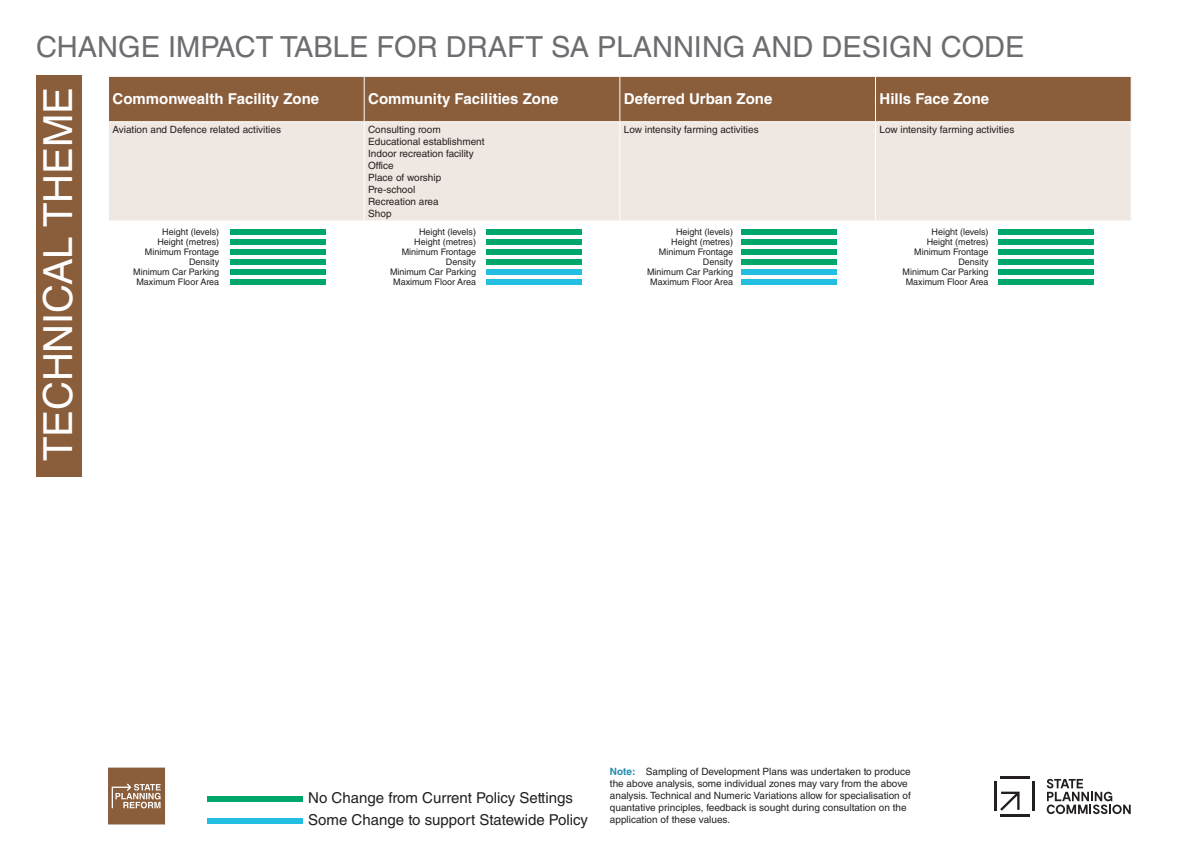
<style>
.page{position:relative;width:1191px;height:842px;background:#fff}
.page>*{position:absolute;margin:0;border:0;box-sizing:border-box;transform-origin:0 0}
.t1{font:40px "Helvetica LT Std";color:#fff}
.t2{font:29px "Helvetica LT Std";color:#6c6d70}
.t3{font:700 15px "Helvetica LT Std";color:#fff}
.t4{font:15px "Helvetica LT Std";color:#231f20}
.t5{font:10px/12px "Helvetica LT Std";color:#231f20}
.t6{font:9px/10px "Helvetica LT Std";color:#231f20;text-align:center}
.s1{font-weight:700;color:#208aab}
</style>
<div class="page">
<div style="left:109px;top:77px;width:1021px;height:44px;background:#8a5d3b"></div>
<div style="left:109px;top:122px;width:1021px;height:98px;background:#efe7e1"></div>
<hr style="left:364px;top:77px;width:1px;height:44px;background:#fff">
<hr style="left:619px;top:77px;width:1px;height:44px;background:#fff">
<hr style="left:875px;top:77px;width:1px;height:44px;background:#fff">
<hr style="left:364px;top:122px;width:1px;height:98px;background:#fff">
<hr style="left:619px;top:122px;width:1px;height:98px;background:#fff">
<hr style="left:875px;top:122px;width:1px;height:98px;background:#fff">
<div style="left:230px;top:230px;width:96px;height:5px;background:#00a66a"></div>
<div style="left:230px;top:240px;width:96px;height:5px;background:#00a66a"></div>
<div style="left:230px;top:250px;width:96px;height:5px;background:#00a66a"></div>
<div style="left:230px;top:260px;width:96px;height:5px;background:#00a66a"></div>
<div style="left:486px;top:230px;width:96px;height:5px;background:#00a66a"></div>
<div style="left:486px;top:240px;width:96px;height:5px;background:#00a66a"></div>
<div style="left:486px;top:250px;width:96px;height:5px;background:#00a66a"></div>
<div style="left:486px;top:260px;width:96px;height:5px;background:#00a66a"></div>
<div style="left:741px;top:230px;width:96px;height:5px;background:#00a66a"></div>
<div style="left:741px;top:240px;width:96px;height:5px;background:#00a66a"></div>
<div style="left:741px;top:250px;width:96px;height:5px;background:#00a66a"></div>
<div style="left:741px;top:260px;width:96px;height:5px;background:#00a66a"></div>
<div style="left:997px;top:230px;width:96px;height:5px;background:#00a66a"></div>
<div style="left:997px;top:240px;width:96px;height:5px;background:#00a66a"></div>
<div style="left:997px;top:250px;width:96px;height:5px;background:#00a66a"></div>
<div style="left:997px;top:260px;width:96px;height:5px;background:#00a66a"></div>
<div style="left:230px;top:270px;width:96px;height:5px;background:#00a66a"></div>
<div style="left:230px;top:280px;width:96px;height:5px;background:#00a66a"></div>
<div style="left:486px;top:269px;width:96px;height:6px;background:#22bfe2"></div>
<div style="left:486px;top:279px;width:96px;height:6px;background:#22bfe2"></div>
<div style="left:741px;top:270px;width:96px;height:5px;background:#22bfe2"></div>
<div style="left:741px;top:280px;width:96px;height:5px;background:#22bfe2"></div>
<div style="left:997px;top:269px;width:96px;height:6px;background:#00a66a"></div>
<div style="left:997px;top:279px;width:96px;height:6px;background:#00a66a"></div>
<svg style="left:108px;top:768px;width:57px;height:56px;background:#997154"></svg>
<div style="left:36px;top:76px;width:46px;height:401px;background:#8a5d3b"></div>
<div style="left:207px;top:818px;width:96px;height:5px;background:#22bfe2"></div>
<div style="left:207px;top:796px;width:96px;height:5px;background:#00a66a"></div>
<hr style="left:1032px;top:782px;width:2px;height:29px;background:#231f20">
<hr style="left:994px;top:782px;width:2px;height:29px;background:#231f20">
<hr style="left:999px;top:776px;width:30px;height:3px;background:#231f20">
<svg style="left:1000px;top:792px;width:19px;height:19px"></svg>
<hr style="left:999px;top:814px;width:30px;height:2px;background:#231f20">
<svg style="left:1046px;top:779px;width:84px;height:35px"></svg>
<p class="t2" style="left:36px;top:30px;width:990px">CHANGE IMPACT TABLE FOR DRAFT SA PLANNING AND DESIGN CODE</p>
<p class="t1" style="left:35px;top:461px;width:376px;rotate:-90deg">TECHNICAL THEME</p>
<p class="t3" style="left:112px;top:90px;width:208px">Commonwealth Facility Zone</p>
<p class="t3" style="left:368px;top:90px;width:192px">Community Facilities Zone</p>
<p class="t3" style="left:624px;top:90px;width:150px">Deferred Urban Zone</p>
<p class="t3" style="left:879px;top:90px;width:111px">Hills Face Zone</p>
<p class="t5" style="left:112px;top:123px;width:170px">Aviation and Defence related activities</p>
<p class="t5" style="left:368px;top:123px;width:74px">Consulting room</p>
<p class="t5" style="left:368px;top:135px;width:118px">Educational establishment</p>
<p class="t5" style="left:368px;top:147px;width:107px">Indoor recreation facility</p>
<p class="t5" style="left:368px;top:159px;width:27px">Office</p>
<p class="t5" style="left:368px;top:171px;width:75px">Place of worship</p>
<p class="t5" style="left:368px;top:183px;width:49px">Pre-school</p>
<p class="t5" style="left:368px;top:195px;width:72px">Recreation area</p>
<p class="t5" style="left:368px;top:207px;width:25px">Shop</p>
<p class="t5" style="left:624px;top:123px;width:136px">Low intensity farming activities</p>
<p class="t5" style="left:879px;top:123px;width:136px">Low intensity farming activities</p>
<p class="t6" style="left:157px;top:227px;width:63px">Height (levels)<br>Height (metres)</p>
<p class="t6" style="left:145px;top:247px;width:76px">Minimum Frontage</p>
<p class="t6" style="left:133px;top:257px;width:87px;text-align:right">Density<br>Minimum Car Parking</p>
<p class="t6" style="left:136px;top:277px;width:84px">Maximum Floor Area</p>
<p class="t6" style="left:414px;top:227px;width:63px">Height (levels)<br>Height (metres)</p>
<p class="t6" style="left:402px;top:247px;width:76px">Minimum Frontage</p>
<p class="t6" style="left:390px;top:257px;width:87px;text-align:right">Density<br>Minimum Car Parking</p>
<p class="t6" style="left:393px;top:277px;width:84px">Maximum Floor Area</p>
<p class="t6" style="left:671px;top:227px;width:63px">Height (levels)<br>Height (metres)</p>
<p class="t6" style="left:659px;top:247px;width:76px">Minimum Frontage</p>
<p class="t6" style="left:647px;top:257px;width:87px;text-align:right">Density<br>Minimum Car Parking</p>
<p class="t6" style="left:650px;top:277px;width:84px">Maximum Floor Area</p>
<p class="t6" style="left:926px;top:227px;width:63px">Height (levels)<br>Height (metres)</p>
<p class="t6" style="left:914px;top:247px;width:76px">Minimum Frontage</p>
<p class="t6" style="left:902px;top:257px;width:87px;text-align:right">Density<br>Minimum Car Parking</p>
<p class="t6" style="left:905px;top:277px;width:84px">Maximum Floor Area</p>
<p class="t4" style="left:308px;top:789px;width:266px">No Change from Current Policy Settings</p>
<p class="t4" style="left:308px;top:811px;width:281px">Some Change to support Statewide Policy</p>
<p class="t5" style="left:610px;top:765px;width:302px"><span class="s1">Note:</span> Sampling of Development Plans was undertaken to produce the above analysis, some individual zones may vary from the above analysis. Technical and Numeric Variations allow for specialisation of quantative principles, feedback is sought during consultation on the application of these values.</p>
</div>
